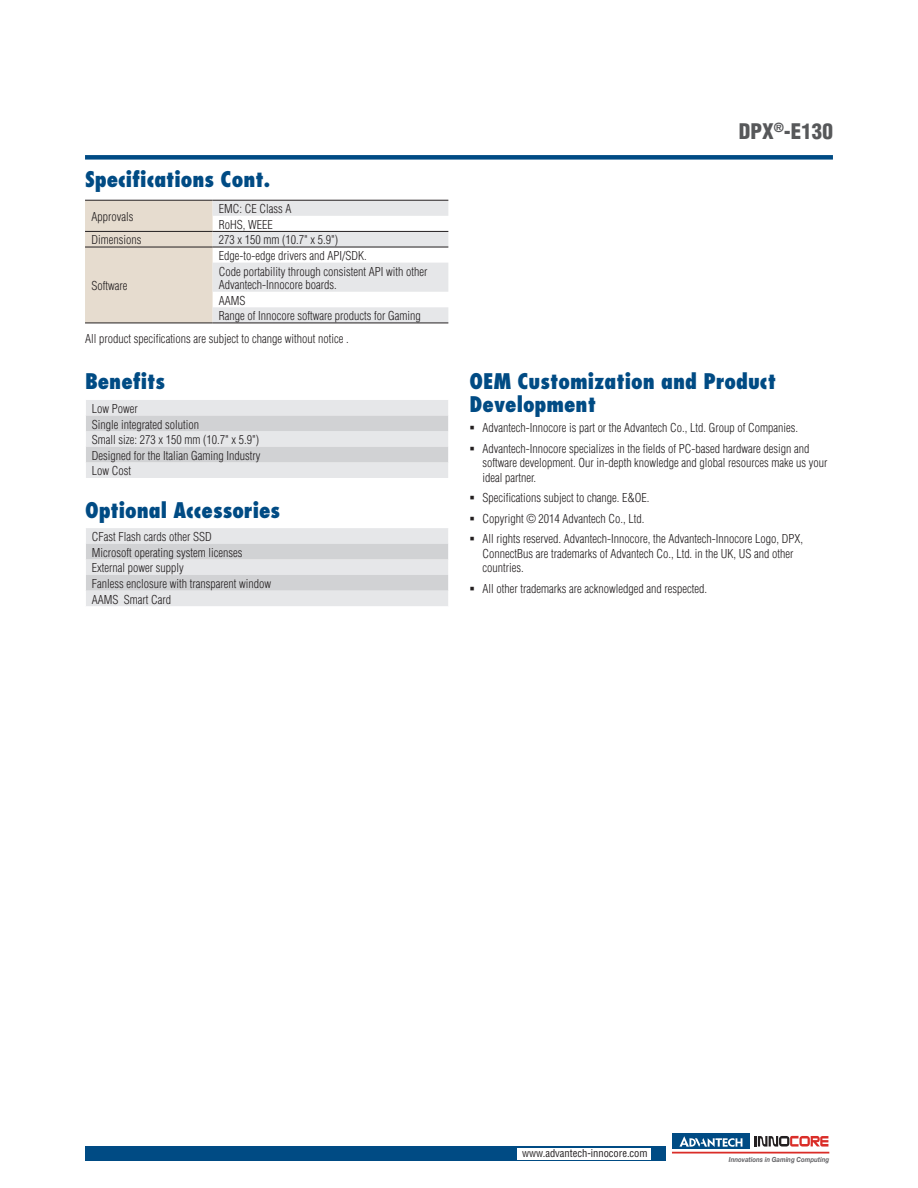
<style>
.page{position:relative;width:918px;height:1188px;background:#fff}
.page>*{position:absolute;margin:0;border:0;box-sizing:border-box;transform-origin:0 0}
.DS_Paragraph_Header{font:800 condensed 21px/22.5px "Futura";color:#004b84}
.DS_Headline-1P{font:900 condensed 21px "Helvetica";color:#57585a}
.DS_Tab-data{font:300 condensed 12px/14.2px "Helvetica";color:#231f20}
.DS_Body_Text{font:300 condensed 12px "Helvetica";color:#231f20}
.DS_Tab-data_bold{font:300 condensed 12px "Helvetica";color:#231f20}
.t1{font:condensed 10.5px "Helvetica";color:#231f20}
.t2{font:italic 700 7.05px "Helvetica Neue";color:#636366;scale:.88 1}
</style>
<div class="page">
<div style="left:85px;top:155px;width:748px;height:5px;background:#004b84"></div>
<div style="left:85px;top:1147px;width:581px;height:14px;background:#004b84"></div>
<div style="left:518px;top:1148px;width:133px;height:12px;background:#fff"></div>
<div style="left:672px;top:1133px;width:77px;height:16px;background:#004b84"></div>
<svg style="left:679px;top:1136px;width:63px;height:11px"></svg>
<hr style="left:672px;top:1152px;width:157px;height:2px;background:#da2d28">
<svg style="left:755px;top:1136px;width:73px;height:11px"></svg>
<svg style="left:85px;top:201px;width:363px;height:122px"></svg>
<hr style="left:85px;top:200px;width:128px;height:1px;background:#231f20">
<hr style="left:213px;top:200px;width:235px;height:1px;background:#231f20">
<hr style="left:85px;top:231px;width:128px;height:1px;background:#231f20">
<hr style="left:213px;top:231px;width:235px;height:1px;background:#231f20">
<hr style="left:85px;top:247px;width:128px;height:1px;background:#231f20">
<hr style="left:85px;top:323px;width:128px;height:1px;background:#231f20">
<hr style="left:213px;top:247px;width:235px;height:1px;background:#231f20">
<hr style="left:213px;top:323px;width:235px;height:1px;background:#231f20">
<svg style="left:86px;top:400px;width:362px;height:78px;background:#dddee0"></svg>
<svg style="left:86px;top:528px;width:363px;height:78px;background:#dddee0"></svg>
<p class="DS_Paragraph_Header" style="left:85px;top:168px;width:187px">Specifications Cont.</p>
<p class="DS_Tab-data_bold" style="left:91px;top:210px;width:43px">Approvals</p>
<p class="DS_Tab-data" style="left:219px;top:202px;width:74px">EMC: CE Class A</p>
<p class="DS_Tab-data" style="left:219px;top:217px;width:55px">RoHS, WEEE</p>
<p class="DS_Tab-data_bold" style="left:91px;top:233px;width:51px">Dimensions</p>
<p class="DS_Tab-data" style="left:219px;top:233px;width:121px">273 x 150 mm (10.7" x 5.9")</p>
<p class="DS_Tab-data_bold" style="left:91px;top:279px;width:37px">Software</p>
<p class="DS_Tab-data" style="left:219px;top:249px;width:149px">Edge-to-edge drivers and API/SDK.</p>
<p class="DS_Tab-data" style="left:219px;top:265px;width:210px;line-height:13.5px">Code portability through consistent API with other<br>Advantech-Innocore boards.</p>
<p class="DS_Tab-data" style="left:219px;top:293px;width:28px">AAMS</p>
<p class="DS_Tab-data" style="left:219px;top:309px;width:203px">Range of Innocore software products for Gaming</p>
<p class="DS_Body_Text" style="left:85px;top:331px;width:265px">All product specifications are subject to change without notice .</p>
<p class="DS_Paragraph_Header" style="left:85px;top:370px;width:82px">Benefits</p>
<p class="DS_Tab-data" style="left:92px;top:401px;width:47px">Low Power</p>
<p class="DS_Tab-data" style="left:92px;top:417px;width:109px">Single integrated solution</p>
<p class="DS_Tab-data" style="left:92px;top:433px;width:169px">Small size: 273 x 150 mm (10.7" x 5.9")</p>
<p class="DS_Tab-data" style="left:92px;top:448px;width:170px">Designed for the Italian Gaming Industry</p>
<p class="DS_Tab-data" style="left:92px;top:464px;width:41px">Low Cost</p>
<p class="DS_Paragraph_Header" style="left:85px;top:498px;width:197px">Optional Accessories</p>
<p class="DS_Tab-data" style="left:92px;top:530px;width:121px">CFast Flash cards other SSD</p>
<p class="DS_Tab-data" style="left:92px;top:545px;width:152px">Microsoft operating system licenses</p>
<p class="DS_Tab-data" style="left:92px;top:561px;width:93px">External power supply</p>
<p class="DS_Tab-data" style="left:92px;top:576px;width:181px">Fanless enclosure with transparent window</p>
<p class="DS_Tab-data" style="left:92px;top:592px;width:81px">AAMS Smart Card</p>
<p class="DS_Headline-1P" style="left:739px;top:119px;width:96px">DPX<sup>®</sup>-E130</p>
<p class="DS_Paragraph_Header" style="left:470px;top:370px;width:308px">OEM Customization and Product<br>Development</p>
<p class="DS_Tab-data" style="left:482px;top:421px;width:317px">Advantech-Innocore is part or the Advantech Co., Ltd. Group of Companies.</p>
<p class="DS_Tab-data" style="left:482px;top:442px;width:347px">Advantech-Innocore specializes in the fields of PC-based hardware design and software development. Our in-depth knowledge and global resources make us your ideal partner.</p>
<p class="DS_Tab-data" style="left:482px;top:491px;width:169px">Specifications subject to change. E&amp;OE.</p>
<p class="DS_Tab-data" style="left:482px;top:511px;width:164px">Copyright © 2014 Advantech Co., Ltd.</p>
<p class="DS_Tab-data" style="left:482px;top:532px;width:322px">All rights reserved. Advantech-Innocore, the Advantech-Innocore Logo, DPX,<br>ConnectBus are trademarks of Advantech Co., Ltd. in the UK, US and other countries.</p>
<p class="DS_Tab-data" style="left:482px;top:581px;width:226px">All other trademarks are acknowledged and respected.</p>
<p class="t1" style="left:522px;top:1147px;width:127px">www.advantech-innocore.com</p>
<p class="t2" style="left:729px;top:1154px;width:116px">Innovations in Gaming Computing</p>
</div>
